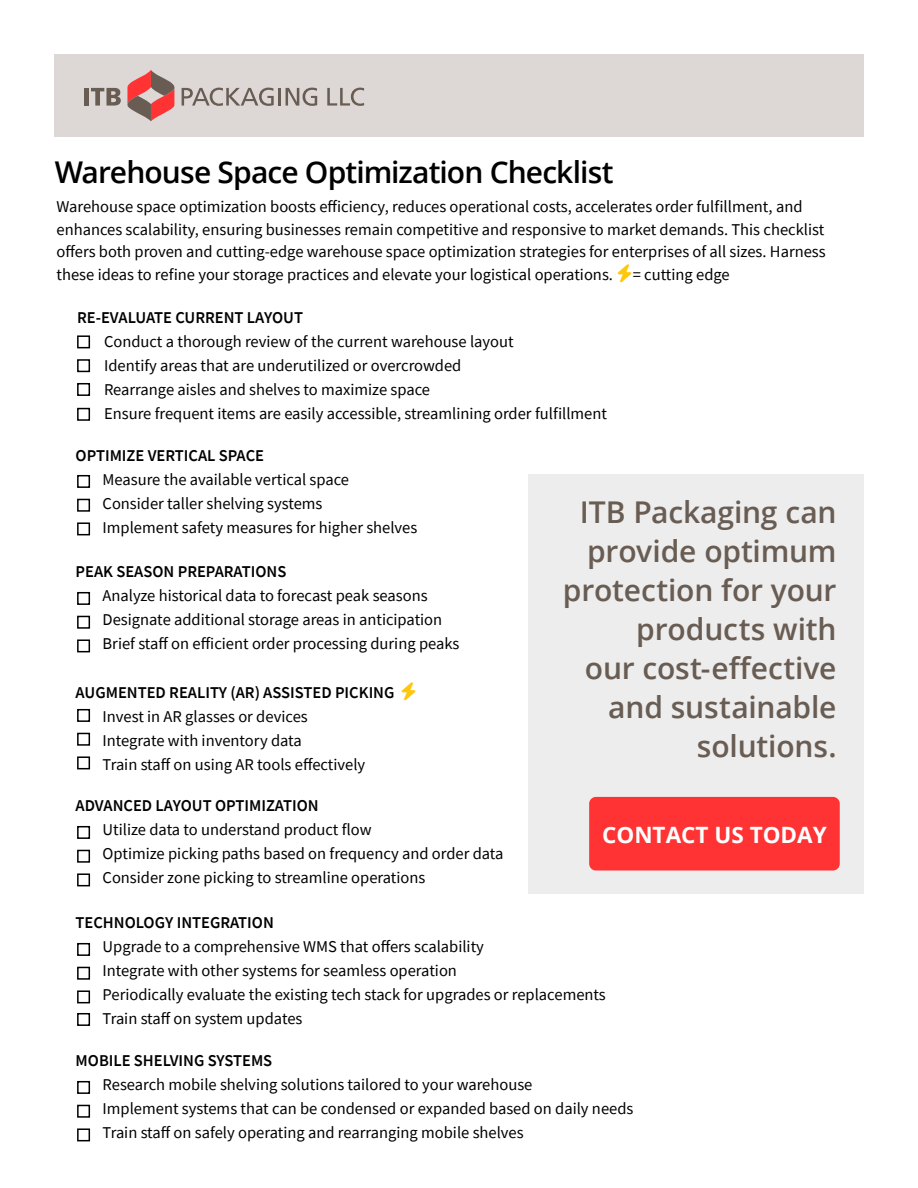
<style>
.page{position:relative;width:918px;height:1188px;background:#fff}
.page>*{position:absolute;margin:0;border:0;box-sizing:border-box;transform-origin:0 0}
.t1{font:600 30px/39px "Open Sans";letter-spacing:-.005em;color:#685c53;text-align:right}
.t2{font:600 30px "Open Sans";letter-spacing:-.03em;color:#000}
.t3{font:700 22.5px "Open Sans";color:#fff}
.t4{font:16.5px/24px "Source Sans Pro";color:#000}
.t5{font:600 16.5px "Source Sans Pro";color:#000}
</style>
<div class="page">
<div style="left:54px;top:54px;width:810px;height:82px;background:#ddd8d5"></div>
<div style="left:84px;top:88px;width:5px;height:18px;background:#685c53"></div>
<svg style="left:91px;top:88px;width:30px;height:18px"></svg>
<svg style="left:182px;top:88px;width:92px;height:18px"></svg>
<hr style="left:278px;top:88px;width:3px;height:18px;background:#685c53">
<svg style="left:286px;top:88px;width:31px;height:18px"></svg>
<svg style="left:327px;top:88px;width:37px;height:18px"></svg>
<svg style="left:127px;top:70px;width:47px;height:51px"></svg>
<div style="left:77px;top:335px;width:13px;height:13px;border:2px solid #000"></div>
<div style="left:77px;top:359px;width:13px;height:13px;border:2px solid #000"></div>
<div style="left:77px;top:383px;width:13px;height:13px;border:2px solid #000"></div>
<div style="left:77px;top:408px;width:13px;height:13px;border:2px solid #000"></div>
<div style="left:77px;top:475px;width:13px;height:13px;border:2px solid #000"></div>
<div style="left:77px;top:499px;width:13px;height:13px;border:2px solid #000"></div>
<div style="left:77px;top:522px;width:13px;height:13px;border:2px solid #000"></div>
<div style="left:77px;top:592px;width:13px;height:13px;border:2px solid #000"></div>
<div style="left:77px;top:616px;width:13px;height:13px;border:2px solid #000"></div>
<div style="left:77px;top:639px;width:13px;height:13px;border:2px solid #000"></div>
<div style="left:77px;top:709px;width:13px;height:13px;border:2px solid #000"></div>
<div style="left:77px;top:733px;width:13px;height:13px;border:2px solid #000"></div>
<div style="left:77px;top:756px;width:13px;height:13px;border:2px solid #000"></div>
<div style="left:77px;top:826px;width:13px;height:13px;border:2px solid #000"></div>
<div style="left:77px;top:850px;width:13px;height:13px;border:2px solid #000"></div>
<div style="left:77px;top:873px;width:13px;height:13px;border:2px solid #000"></div>
<div style="left:77px;top:943px;width:13px;height:13px;border:2px solid #000"></div>
<div style="left:77px;top:967px;width:13px;height:13px;border:2px solid #000"></div>
<div style="left:77px;top:990px;width:13px;height:13px;border:2px solid #000"></div>
<div style="left:77px;top:1013px;width:13px;height:13px;border:2px solid #000"></div>
<div style="left:77px;top:1081px;width:13px;height:13px;border:2px solid #000"></div>
<div style="left:77px;top:1105px;width:13px;height:13px;border:2px solid #000"></div>
<div style="left:77px;top:1128px;width:13px;height:13px;border:2px solid #000"></div>
<div style="left:528px;top:474px;width:336px;height:420px;background:#ededed"></div>
<div style="left:589px;top:797px;width:251px;height:74px;background:#f33;border-radius:7px"></div>
<h1 class="t2" style="left:55px;top:152px;width:560px">Warehouse Space Optimization Checklist</h1>
<p class="t4" style="left:57px;top:195px;width:771px;line-height:22.5px">Warehouse space optimization boosts efficiency, reduces operational costs, accelerates order fulfillment, and enhances scalability, ensuring businesses remain competitive and responsive to market demands. This checklist offers both proven and cutting-edge warehouse space optimization strategies for enterprises of all sizes. Harness these ideas to refine your storage practices and elevate your logistical operations. = cutting edge</p>
<p class="t5" style="left:77px;top:307px;width:228px">RE-EVALUATE CURRENT LAYOUT</p>
<p class="t4" style="left:104px;top:330px;width:504px">Conduct a thorough review of the current warehouse layout<br>Identify areas that are underutilized or overcrowded<br>Rearrange aisles and shelves to maximize space<br>Ensure frequent items are easily accessible, streamlining order fulfillment</p>
<p class="t5" style="left:76px;top:445px;width:190px">OPTIMIZE VERTICAL SPACE</p>
<p class="t4" style="left:103px;top:467px;width:316px">Measure the available vertical space<br>Consider taller shelving systems<br>Implement safety measures for higher shelves</p>
<p class="t5" style="left:76px;top:561px;width:212px">PEAK SEASON PREPARATIONS</p>
<p class="t4" style="left:103px;top:584px;width:358px">Analyze historical data to forecast peak seasons<br>Designate additional storage areas in anticipation<br>Brief staff on efficient order processing during peaks</p>
<p class="t5" style="left:76px;top:681px;width:320px">AUGMENTED REALITY (AR) ASSISTED PICKING</p>
<p class="t4" style="left:103px;top:704px;width:264px">Invest in AR glasses or devices<br>Integrate with inventory data<br>Train staff on using AR tools effectively</p>
<p class="t5" style="left:76px;top:795px;width:245px">ADVANCED LAYOUT OPTIMIZATION</p>
<p class="t4" style="left:103px;top:818px;width:402px">Utilize data to understand product flow<br>Optimize picking paths based on frequency and order data<br>Consider zone picking to streamline operations</p>
<p class="t5" style="left:76px;top:912px;width:200px">TECHNOLOGY INTEGRATION</p>
<p class="t4" style="left:103px;top:935px;width:505px">Upgrade to a comprehensive WMS that offers scalability<br>Integrate with other systems for seamless operation<br>Periodically evaluate the existing tech stack for upgrades or replacements Train staff on system updates</p>
<p class="t5" style="left:76px;top:1050px;width:198px">MOBILE SHELVING SYSTEMS</p>
<p class="t4" style="left:103px;top:1073px;width:532px">Research mobile shelving solutions tailored to your warehouse<br>Implement systems that can be condensed or expanded based on daily needs<br>Train staff on safely operating and rearranging mobile shelves</p>
<h1 class="t1" style="left:563px;top:492px;width:275px">ITB Packaging can provide optimum protection for your products with<br>our cost-effective and sustainable solutions.</h1>
<h2 class="t3" style="left:602px;top:819px;width:226px">CONTACT US TODAY</h2>
</div>
